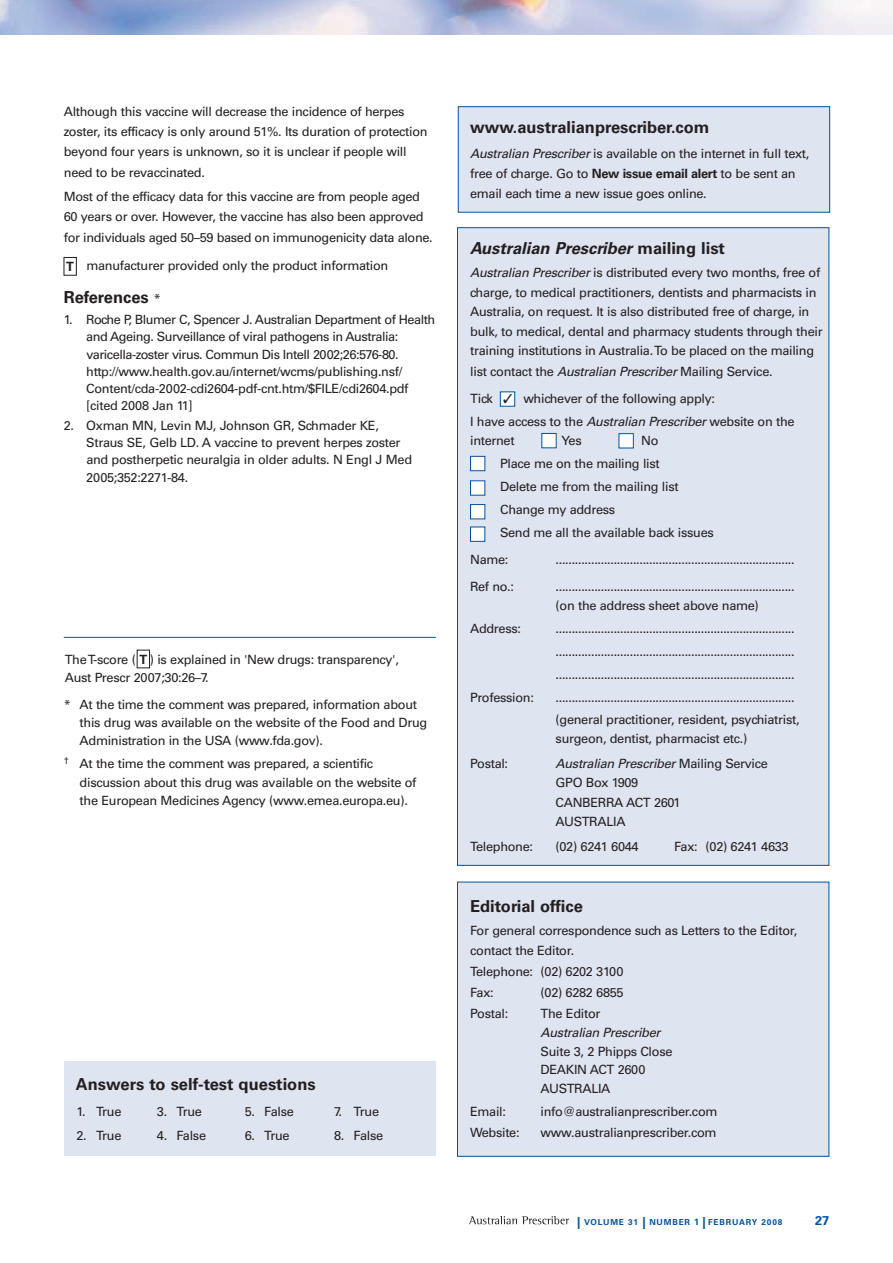
<style>
.page{position:relative;width:893px;height:1263px;background:#fff}
.page>*{position:absolute;margin:0;border:0;box-sizing:border-box;transform-origin:0 0}
.t1{font:700 16.5px "Univers LT";color:#231f20}
.t2{font:italic 700 16.5px "Univers LT";color:#231f20}
.t3{font:12.75px/17.2px "Univers LT";letter-spacing:-.025em;color:#231f20}
.t4{font:italic 12.75px "Univers LT";letter-spacing:-.025em;color:#231f20}
.t5{font:700 12.75px "Univers LT";color:#0153a0}
.t6{font:700 12.75px "Univers LT";color:#231f20}
.t7{font:700 8.25px "Univers LT";letter-spacing:.1em;color:#0153a0}
.s1{font-weight:400;font-size:12.75px}
.s2{font-weight:700}
.s3{font-style:italic}
.s4{font-style:normal}
.s5{font-size:12px}
.s6{font-size:9px}
</style>
<div class="page">
<svg style="left:469px;top:1216px;width:100px;height:8px"></svg>
<img style="left:0;top:0;width:893px;height:34px">
<div style="left:64px;top:1062px;width:371px;height:94px;background:#dfe4f1"></div>
<div style="left:457px;top:228px;width:372px;height:637px;background:#dfe4f1"></div>
<div style="left:458px;top:107px;width:372px;height:105px;background:#dfe4f1"></div>
<div style="left:458px;top:106px;width:372px;height:107px;border:1px solid #0153a0"></div>
<div style="left:457px;top:882px;width:372px;height:274px;background:#dfe4f1"></div>
<div style="left:457px;top:882px;width:372px;height:275px;border:1px solid #0153a0"></div>
<div style="left:500px;top:392px;width:15px;height:14px;background:#fff"></div>
<div style="left:500px;top:391px;width:15px;height:16px;border:1px solid #0153a0"></div>
<div style="left:542px;top:433px;width:14px;height:15px;background:#fff"></div>
<div style="left:619px;top:434px;width:14px;height:14px;background:#fff"></div>
<div style="left:619px;top:433px;width:15px;height:15px;border:1px solid #0153a0"></div>
<div style="left:470px;top:456px;width:15px;height:15px;background:#fff"></div>
<div style="left:470px;top:456px;width:15px;height:15px;border:1px solid #0153a0"></div>
<div style="left:470px;top:481px;width:15px;height:14px;background:#fff"></div>
<div style="left:470px;top:480px;width:15px;height:15px;border:1px solid #0153a0"></div>
<div style="left:470px;top:504px;width:15px;height:15px;background:#fff"></div>
<div style="left:470px;top:504px;width:15px;height:15px;border:1px solid #0153a0"></div>
<div style="left:470px;top:527px;width:15px;height:14px;background:#fff"></div>
<div style="left:470px;top:527px;width:15px;height:15px;border:1px solid #0153a0"></div>
<hr style="left:64px;top:637px;width:372px;height:1px;background:#0153a0">
<div style="left:137px;top:650px;width:13px;height:18px;border:1px solid #231f20"></div>
<div style="left:64px;top:257px;width:13px;height:18px;border:1px solid #231f20"></div>
<p class="t3" style="left:64px;top:101px;width:365px;line-height:20.2px">Although this vaccine will decrease the incidence of herpes zoster, its efficacy is only around 51%. Its duration of protection beyond four years is unknown, so it is unclear if people will need to be revaccinated.</p>
<p class="t3" style="left:64px;top:187px;width:370px;line-height:20.2px">Most of the efficacy data for this vaccine are from people aged<br>60 years or over. However, the vaccine has also been approved for individuals aged 50–59 based on immunogenicity data alone.</p>
<p class="t3" style="left:86px;top:257px;width:303px">manufacturer provided only the product information</p>
<p class="t1" style="left:64px;top:287px;width:99px">References <span class="s1">*</span></p>
<p class="t3" style="left:86px;top:311px;width:350px;text-indent:-22px">1. Roche P, Blumer C, Spencer J. Australian Department of Health and Ageing. Surveillance of viral pathogens in Australia: varicella-zoster virus. Commun Dis Intell 2002;26:576-80. http://www.health.gov.au/internet/wcms/publishing.nsf/ Content/cda-2002-cdi2604-pdf-cnt.htm/$FILE/cdi2604.pdf [cited 2008 Jan 11]</p>
<p class="t3" style="left:86px;top:417px;width:327px;text-indent:-22px">2. Oxman MN, Levin MJ, Johnson GR, Schmader KE, Straus SE, Gelb LD. A vaccine to prevent herpes zoster and postherpetic neuralgia in older adults. N Engl J Med 2005;352:2271-84.</p>
<p class="t6" style="left:66px;top:259px;width:9px">T</p>
<p class="t3" style="left:65px;top:651px;width:336px;line-height:18px">TheT-score ( <span class="s2">T</span> ) is explained in 'New drugs: transparency',<br>Aust Prescr 2007;30:26–7.</p>
<p class="t3" style="left:80px;top:695px;width:349px;line-height:18.5px;text-indent:-16px">* At the time the comment was prepared, information about this drug was available on the website of the Food and Drug<br>Administration in the USA (www.fda.gov).</p>
<p class="t3" style="left:80px;top:754px;width:338px;line-height:18.5px;text-indent:-16px"><sup>†</sup> At the time the comment was prepared, a scientific discussion about this drug was available on the website of the European Medicines Agency (www.emea.europa.eu).</p>
<p class="t1" style="left:76px;top:1074px;width:241px">Answers to self-test questions</p>
<p class="t3" style="left:77px;top:1102px;width:46px">1. True</p>
<p class="t3" style="left:77px;top:1127px;width:46px">2. True</p>
<p class="t3" style="left:157px;top:1102px;width:46px">3. True</p>
<p class="t3" style="left:157px;top:1127px;width:51px">4. False</p>
<p class="t3" style="left:245px;top:1102px;width:51px">5. False</p>
<p class="t3" style="left:245px;top:1127px;width:46px">6. True</p>
<p class="t3" style="left:334px;top:1102px;width:46px">7. True</p>
<p class="t3" style="left:334px;top:1127px;width:51px">8. False</p>
<p class="t1" style="left:470px;top:118px;width:241px">www.australianprescriber.com</p>
<p class="t3" style="left:470px;top:143px;width:341px;line-height:20.2px"><span class="s3">Australian Prescriber</span> is available on the internet in full text, free of charge. Go to <span class="s2">New issue email alert</span> to be sent an email each time a new issue goes online.</p>
<p class="t2" style="left:470px;top:238px;width:256px">Australian Prescriber <span class="s4">mailing list</span></p>
<p class="t3" style="left:470px;top:263px;width:354px;line-height:19.6px"><span class="s3">Australian Prescriber</span> is distributed every two months, free of charge, to medical practitioners, dentists and pharmacists in Australia, on request. It is also distributed free of charge, in bulk, to medical, dental and pharmacy students through their training institutions in Australia.To be placed on the mailing list contact the <span class="s3">Australian Prescriber</span> Mailing Service.</p>
<p class="t3" style="left:470px;top:387px;width:326px;line-height:23px">Tick ✓ whichever of the following apply:<br>I have access to the <span class="s3">Australian Prescriber</span> website on the</p>
<p class="t3" style="left:470px;top:431px;width:46px">internet</p>
<p class="t3" style="left:562px;top:431px;width:22px">Yes</p>
<p class="t3" style="left:500px;top:429px;width:215px;line-height:23px;text-indent:141px">No<br>Place me on the mailing list<br>Delete me from the mailing list<br>Change my address<br>Send me all the available back issues</p>
<p class="t3" style="left:470px;top:551px;width:40px">Name:</p>
<p class="t3" style="left:556px;top:551px;width:241px">..........................................................................</p>
<p class="t3" style="left:470px;top:578px;width:45px">Ref no.:</p>
<p class="t3" style="left:556px;top:577px;width:241px;line-height:18.8px">.......................................................................... (on the address sheet above name)</p>
<p class="t3" style="left:470px;top:620px;width:52px">Address:</p>
<p class="t3" style="left:556px;top:617px;width:241px;line-height:23px;text-align:justify">.......................................................................... .......................................................................... ..........................................................................</p>
<p class="t3" style="left:470px;top:689px;width:65px">Profession:</p>
<p class="t3" style="left:556px;top:687px;width:245px;line-height:21.6px">.......................................................................... (general practitioner, resident, psychiatrist,</p>
<p class="t3" style="left:556px;top:730px;width:193px">surgeon, dentist, pharmacist etc.)</p>
<p class="t3" style="left:470px;top:754px;width:40px">Postal:</p>
<p class="t3" style="left:556px;top:753px;width:214px;line-height:19.5px"><span class="s3">Australian Prescriber</span> Mailing Service<br>GPO Box 1909<br>CANBERRA ACT 2601<br>AUSTRALIA</p>
<p class="t3" style="left:470px;top:837px;width:64px">Telephone:</p>
<p class="t3" style="left:556px;top:837px;width:85px">(02) 6241 6044</p>
<p class="t3" style="left:674px;top:837px;width:116px">Fax: (02) 6241 4633</p>
<p class="t1" style="left:470px;top:897px;width:114px">Editorial office</p>
<p class="t3" style="left:470px;top:920px;width:329px;line-height:20.7px">For general correspondence such as Letters to the Editor, contact the Editor.<br>Telephone: (02) 6202 3100<br>Fax:</p>
<p class="t3" style="left:541px;top:984px;width:85px">(02) 6282 6855</p>
<p class="t3" style="left:470px;top:1005px;width:40px">Postal:</p>
<p class="t3" style="left:541px;top:1005px;width:61px">The Editor</p>
<p class="t4" style="left:541px;top:1025px;width:121px">Australian Prescriber</p>
<p class="t3" style="left:541px;top:1042px;width:133px;line-height:18.8px">Suite 3, 2 Phipps Close<br>DEAKIN ACT 2600<br>AUSTRALIA</p>
<p class="t3" style="left:470px;top:1103px;width:37px">Email:</p>
<p class="t3" style="left:541px;top:1103px;width:178px">info@australianprescriber.com</p>
<p class="t3" style="left:470px;top:1124px;width:51px">Website:</p>
<p class="t3" style="left:541px;top:1124px;width:178px">www.australianprescriber.com</p>
<p class="t7" style="left:577px;top:1217px;width:207px"><span class="s5">|</span> Volume 31 <span class="s5">|</span> NUMBER <span class="s6">1</span> <span class="s5">|</span> February 2008</p>
<p class="t5" style="left:815px;top:1213px;width:16px">27</p>
</div>
